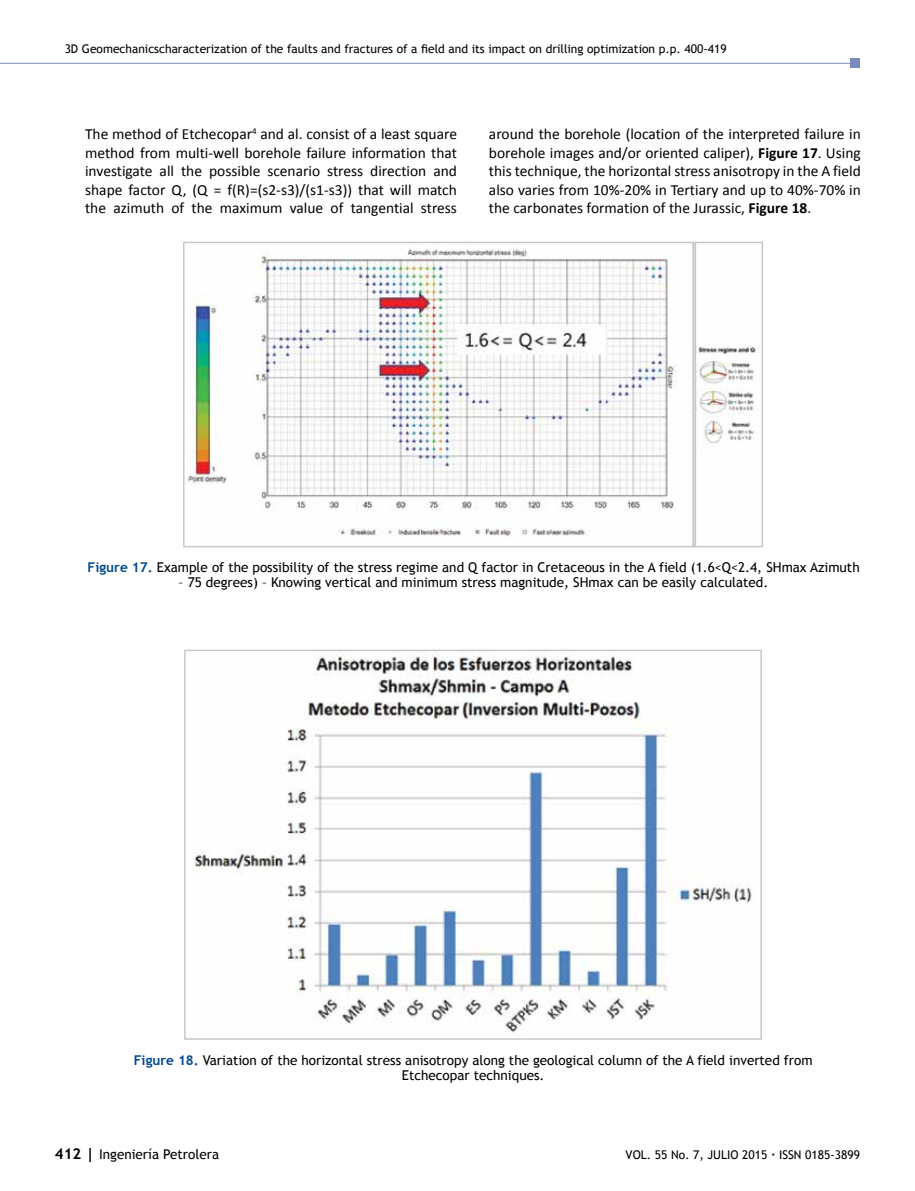
<style>
.page{position:relative;width:915px;height:1191px;background:#fff}
.page>*{position:absolute;margin:0;border:0;box-sizing:border-box;transform-origin:0 0}
.t1{font:15.45px/18.6px "Calibri";color:#000;text-align:justify}
.t2{font:13.5px/15px "Trebuchet MS";color:#000;text-align:center}
.t3{font:12px "Trebuchet MS";color:#000}
.s1{font-weight:700}
.s2{font-weight:700;color:#004990}
.s3{font-weight:700;font-size:15px}
</style>
<div class="page">
<hr style="left:0;top:63px;width:854px;height:1px;background:#788bbc">
<div style="left:850px;top:59px;width:9px;height:9px;background:#788bbc"></div>
<img style="left:186px;top:245px;width:570px;height:299px">
<div style="left:183px;top:242px;width:579px;height:305px;border:2px solid #c6c8ca"></div>
<img style="left:194px;top:652px;width:560px;height:381px">
<div style="left:184px;top:649px;width:577px;height:390px;border:2px solid #c6c8ca"></div>
<p class="t3" style="left:65px;top:42px;width:663px">3D Geomechanicscharacterization of the faults and fractures of a field and its impact on drilling optimization p.p. 400-419</p>
<p class="t1" style="left:85px;top:125px;width:373px">The method of Etchecopar<sup>4</sup> and al. consist of a least square method from multi-well borehole failure information that investigate all the possible scenario stress direction and shape factor Q, (Q = f(R)=(s2-s3)/(s1-s3)) that will match the azimuth of the maximum value of tangential stress</p>
<p class="t1" style="left:489px;top:125px;width:373px">around the borehole (location of the interpreted failure in borehole images and/or oriented caliper), <span class="s1">Figure 17</span>. Using this technique, the horizontal stress anisotropy in the A field also varies from 10%-20% in Tertiary and up to 40%-70% in the carbonates formation of the Jurassic, <span class="s1">Figure 18</span>.</p>
<p class="t2" style="left:88px;top:560px;width:773px"><span class="s2">Figure 17.</span> Example of the possibility of the stress regime and Q factor in Cretaceous in the A field (1.6&lt;Q&lt;2.4, SHmax Azimuth</p>
<p class="t2" style="left:179px;top:575px;width:591px">– 75 degrees) – Knowing vertical and minimum stress magnitude, SHmax can be easily calculated.</p>
<p class="t2" style="left:134px;top:1053px;width:680px"><span class="s2">Figure 18.</span> Variation of the horizontal stress anisotropy along the geological column of the A field inverted from<br>Etchecopar techniques.</p>
<p class="t2" style="left:55px;top:1146px;width:166px"><span class="s3">412 |</span> Ingeniería Petrolera</p>
<p class="t3" style="left:625px;top:1147px;width:236px">VOL. 55 No. 7, JULIO 2015 <span class="s1">·</span> ISSN 0185-3899</p>
</div>
